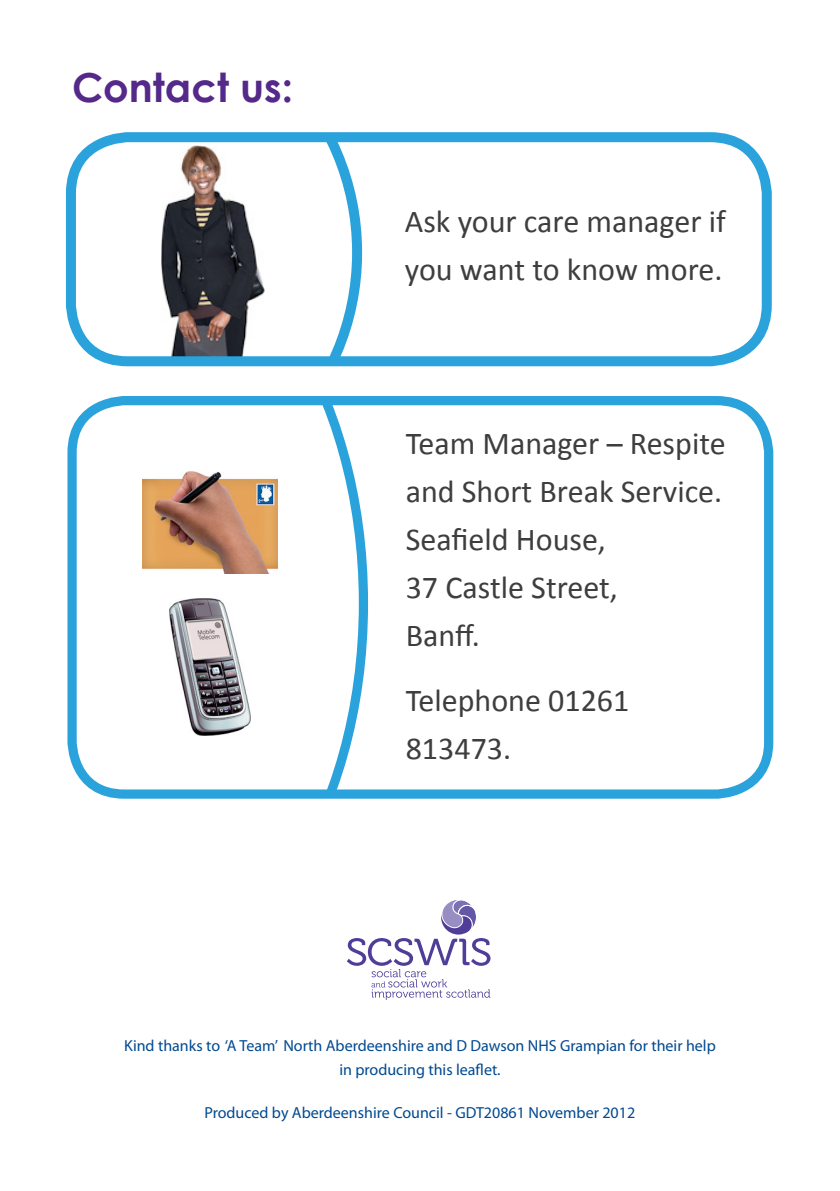
<style>
.page{position:relative;width:840px;height:1191px;background:#fff}
.page>*{position:absolute;margin:0;border:0;box-sizing:border-box;transform-origin:0 0}
.t1{font:700 40px "Century Gothic";color:#542989}
.body{font:32px/48px "Calibri";color:#3e3e3f}
.t2{font:16px/24px "Myriad Pro";color:#014990;text-align:center}
</style>
<div class="page">
<svg style="left:77px;top:406px;width:291px;height:388px"></svg>
<div style="left:67px;top:396px;width:705px;height:402px;border:9px solid #2aa2db;border-radius:52px"></div>
<img style="left:142px;top:471px;width:136px;height:102px">
<img style="left:169px;top:598px;width:82px;height:137px">
<svg style="left:347px;top:900px;width:143px;height:100px"></svg>
<svg style="left:77px;top:143px;width:285px;height:216px"></svg>
<div style="left:66px;top:132px;width:705px;height:234px;border:10px solid #2aa2db;border-radius:57px"></div>
<p class="t1" style="left:72px;top:62px;width:222px">Contact us:</p>
<p class="body" style="left:404px;top:195px;width:322px">Ask your care manager if you want to know more.</p>
<p class="body" style="left:405px;top:418px;width:321px">Team Manager – Respite and Short Break Service.<br>Seafield House,<br>37 Castle Street,<br>Banff.</p>
<p class="body" style="left:405px;top:675px;width:225px">Telephone 01261<br>813473.</p>
<p class="t2" style="left:124px;top:1033px;width:592px">Kind thanks to ‘A Team’ North Aberdeenshire and D Dawson NHS Grampian for their help in producing this leaflet.</p>
<p class="t2" style="left:204px;top:1099px;width:432px">Produced by Aberdeenshire Council - GDT20861 November 2012</p>
</div>
